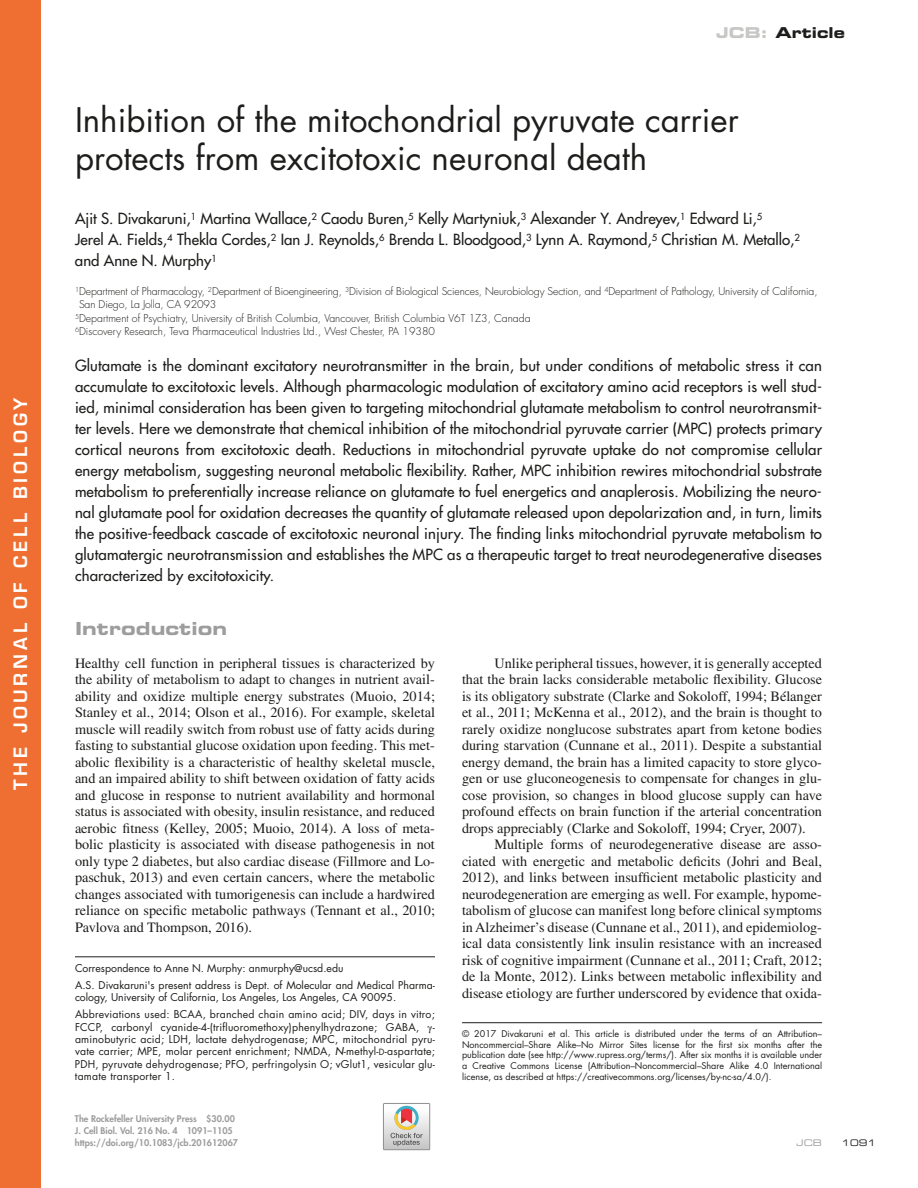
<style>
.page{position:relative;width:918px;height:1188px;background:#fff}
.page>*{position:absolute;margin:0;border:0;box-sizing:border-box;transform-origin:0 0}
.t1{font:33px/38.2px "Futura Std";color:#1d1d1b}
.t2{font:600 18px "Eurostile LT Std";letter-spacing:.205em;color:#fff}
.t3{font:18px "Eurostile LT Std Bold Ex 2";letter-spacing:.005em;color:#9d9d9d}
.t4{font:500 15px/21px "Futura Std";color:#1d1d1b;text-align:justify}
.t5{font:15px "Eurostile LT Std Bold Ex 2";color:#1d1d1b}
.t6{font:14.25px/16.5px "Times LT Std";color:#1d1d1b;text-align:justify}
.t7{font:10.5px/12.5px "Futura Std";color:#1d1d1b}
.t8{font:300 10.5px "Futura Std";letter-spacing:-.01em;color:#1d1d1b}
.t9{font:10.5px/16.8px "Futura Std";letter-spacing:.02em;color:#1d1d1b}
.t10{font:9px/10.8px "Futura Std";color:#1d1d1b;text-align:justify}
.t11{font:800 9px/12px "Futura Std";color:#9d9d9d}
.t12{font:9px "Eurostile LT Std Ex 2";color:#1d1d1b}
.t13{font:9px "Eurostile LT Std Ex 2";color:#9d9d9d}
.s1{color:#c7c7c6}
.s2{font-family:"STIX General"}
.s3{font-weight:500;font-style:italic}
.s4{font-family:"Futura Std Book SC800";font-size:8.4px}
</style>
<div class="page">
<div style="left:0;top:0;width:40px;height:1188px;background:#ee6f31"></div>
<svg style="left:383px;top:1103px;width:47px;height:47px"></svg>
<hr style="left:75px;top:957px;width:360px;height:1px;background:#1d1d1b">
<hr style="left:462px;top:1022px;width:360px;height:1px;background:#1d1d1b">
<p class="t2" style="left:9px;top:790px;width:395px;rotate:-90deg">THE JOURNAL OF CELL BIOLOGY</p>
<p class="t5" style="left:716px;top:22px;width:130px"><span class="s1">JCB:</span> Article</p>
<h1 class="t1" style="left:75px;top:101px;width:665px">Inhibition of the mitochondrial pyruvate carrier protects from excitotoxic neuronal death</h1>
<p class="t4" style="left:75px;top:209px;width:727px;text-align:left">Ajit S. Divakaruni,<sup>1</sup> Martina Wallace,<sup>2</sup> Caodu Buren,<sup>5</sup> Kelly Martyniuk,<sup>3</sup> Alexander Y. Andreyev,<sup>1</sup> Edward Li,<sup>5<br></sup>Jerel A. Fields,<sup>4</sup> Thekla Cordes,<sup>2</sup> Ian J. Reynolds,<sup>6</sup> Brenda L. Bloodgood,<sup>3</sup> Lynn A. Raymond,<sup>5</sup> Christian M. Metallo,<sup>2 </sup>and Anne N. Murphy<sup>1</sup></p>
<p class="t8" style="left:75px;top:285px;width:744px"><sup>1</sup>Department of Pharmacology, <sup>2</sup>Department of Bioengineering, <sup>3</sup>Division of Biological Sciences, Neurobiology Section, and <sup>4</sup>Department of Pathology, University of California,</p>
<p class="t8" style="left:79px;top:298px;width:139px">San Diego, La Jolla, CA 92093</p>
<p class="t8" style="left:75px;top:312px;width:457px"><sup>5</sup>Department of Psychiatry, University of British Columbia, Vancouver, British Columbia V6T 1Z3, Canada</p>
<p class="t8" style="left:75px;top:325px;width:362px"><sup>6</sup>Discovery Research, Teva Pharmaceutical Industries Ltd., West Chester, PA 19380</p>
<p class="t4" style="left:75px;top:355px;width:749px">Glutamate is the dominant excitatory neurotransmitter in the brain, but under conditions of metabolic stress it can accumulate to excitotoxic levels. Although pharmacologic modulation of excitatory amino acid receptors is well stud&shy;ied, minimal consideration has been given to targeting mitochondrial glutamate metabolism to control neurotransmit&shy;ter levels. Here we demonstrate that chemical inhibition of the mitochondrial pyruvate carrier (MPC) protects primary cortical neurons from excitotoxic death. Reductions in mitochondrial pyruvate uptake do not compromise cellular energy metabolism, suggesting neuronal metabolic flexibility. Rather, MPC inhibition rewires mitochondrial substrate metabolism to preferentially increase reliance on glutamate to fuel energetics and anaplerosis. Mobilizing the neuro&shy;nal glutamate pool for oxidation decreases the quantity of glutamate released upon depolarization and, in turn, limits the positive-feedback cascade of excitotoxic neuronal injury. The finding links mitochondrial pyruvate metabolism to glutamatergic neurotransmission and establishes the MPC as a therapeutic target to treat neurodegenerative diseases characterized by excitotoxicity.</p>
<p class="t3" style="left:75px;top:615px;width:154px">Introduction</p>
<p class="t6" style="left:75px;top:654px;width:362px">Healthy cell function in peripheral tissues is characterized by the ability of metabolism to adapt to changes in nutrient avail&shy;ability and oxidize multiple energy substrates (Muoio, 2014; Stanley et al., 2014; Olson et al., 2016). For example, skeletal muscle will readily switch from robust use of fatty acids during fasting to substantial glucose oxidation upon feeding. This met&shy;abolic flexibility is a characteristic of healthy skeletal muscle, and an impaired ability to shift between oxidation of fatty acids and glucose in response to nutrient availability and hormonal status is associated with obesity, insulin resistance, and reduced aerobic fitness (Kelley, 2005; Muoio, 2014). A loss of meta&shy;bolic plasticity is associated with disease pathogenesis in not only type 2 diabetes, but also cardiac disease (Fillmore and Lo&shy;paschuk, 2013) and even certain cancers, where the metabolic changes associated with tumorigenesis can include a hardwired reliance on specific metabolic pathways (Tennant et al., 2010; Pavlova and Thompson, 2016).</p>
<p class="t6" style="left:462px;top:654px;width:362px;text-indent:32px">Unlike peripheral tissues, however, it is generally accepted that the brain lacks considerable metabolic flexibility. Glucose is its obligatory substrate (Clarke and Sokoloff, 1994; Bélanger et al., 2011; McKenna et al., 2012), and the brain is thought to rarely oxidize nonglucose substrates apart from ketone bodies during starvation (Cunnane et al., 2011). Despite a substantial energy demand, the brain has a limited capacity to store glyco&shy;gen or use gluconeogenesis to compensate for changes in glu&shy;cose provision, so changes in blood glucose supply can have profound effects on brain function if the arterial concentration drops appreciably (Clarke and Sokoloff, 1994; Cryer, 2007).</p>
<p class="t6" style="left:462px;top:836px;width:362px;text-indent:32px">Multiple forms of neurodegenerative disease are asso&shy;ciated with energetic and metabolic deficits (Johri and Beal, 2012), and links between insufficient metabolic plasticity and neurodegeneration are emerging as well. For example, hypome&shy;tabolism of glucose can manifest long before clinical symptoms in Alzheimer’s disease (Cunnane et al., 2011), and epidemiolog&shy;ical data consistently link insulin resistance with an increased risk of cognitive impairment (Cunnane et al., 2011; Craft, 2012; de la Monte, 2012). Links between metabolic inflexibility and disease etiology are further underscored by evidence that oxida-</p>
<p class="t7" style="left:75px;top:960px;width:362px;line-height:16.8px">Correspondence to Anne N. Murphy: anmurphy@ucsd.edu<br>A.S. Divakaruni's present address is Dept. of Molecular and Medical Pharma-</p>
<p class="t9" style="left:75px;top:989px;width:362px">cology, University of California, Los Angeles, Los Angeles, CA 90095.<br>Abbreviations used: BCAA, branched chain amino acid; DIV, days in vitro;</p>
<p class="t7" style="left:75px;top:1021px;width:362px;text-align:justify">FCCP, carbonyl cyanide-4-(trifluoromethoxy)phenylhydrazone; GABA, <span class="s2">γ&shy;</span>aminobutyric acid; LDH, lactate dehydrogenase; MPC, mitochondrial pyru&shy;vate carrier; MPE, molar percent enrichment; NMDA, <span class="s3">N</span>-methyl-<span class="s4">d</span>-aspartate; PDH, pyruvate dehydrogenase; PFO, perfringolysin O; vGlut1, vesicular glu&shy;tamate transporter 1.</p>
<p class="t10" style="left:462px;top:1028px;width:362px">© 2017 Divakaruni et al. This article is distributed under the terms of an Attribution– Noncommercial–Share Alike–No Mirror Sites license for the first six months after the publication date (see http://www.rupress.org/terms/). After six months it is available under a Creative Commons License (Attribution–Noncommercial–Share Alike 4.0 International license, as described at https://creativecommons.org/licenses/by-nc-sa/4.0/).</p>
<p class="t11" style="left:75px;top:1112px;width:165px">The Rockefeller University Press $30.00<br>J. Cell Biol. Vol. 216 No. 4 1091–1105 https://doi.org/10.1083/jcb.201612067</p>
<p class="t13" style="left:796px;top:1136px;width:27px">JCB</p>
<p class="t12" style="left:842px;top:1136px;width:36px">1091</p>
</div>
